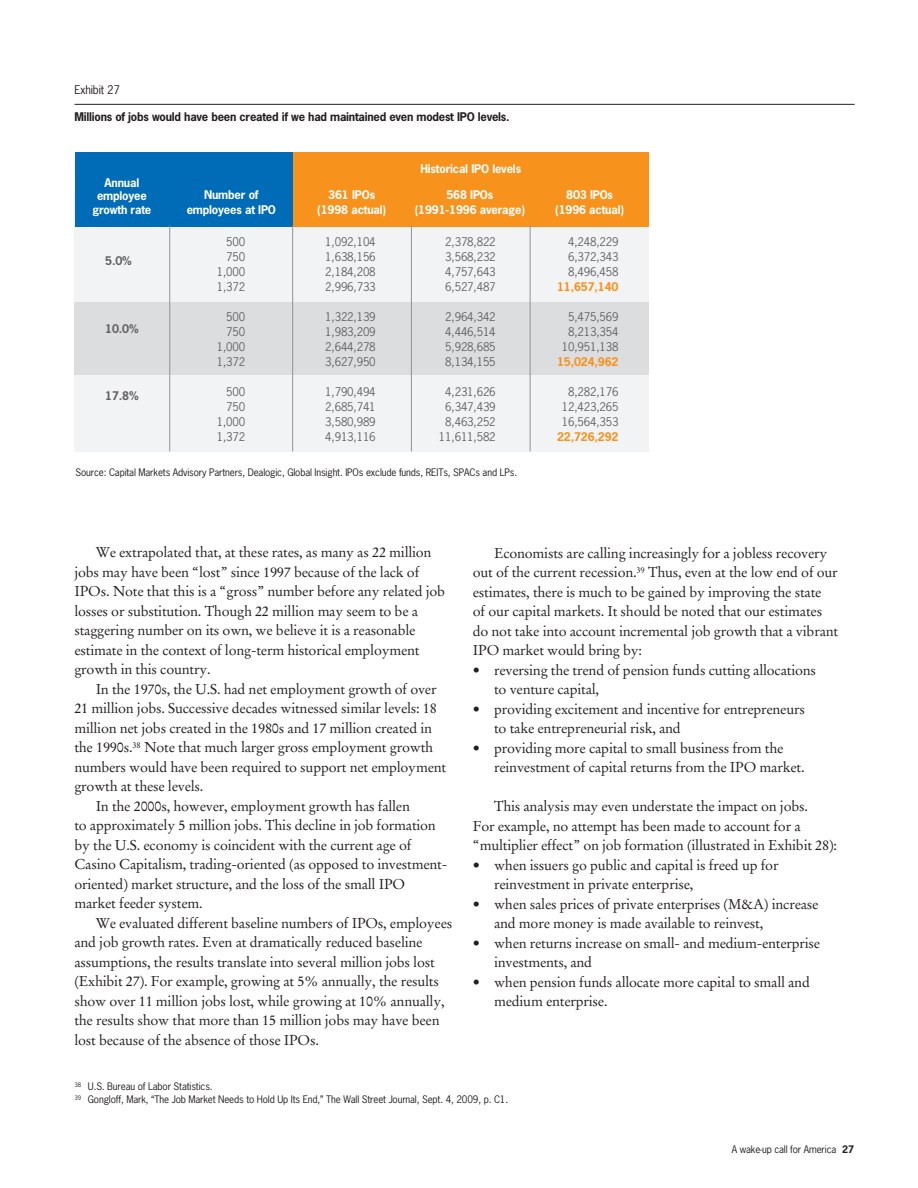
<style>
.page{position:relative;width:918px;height:1188px;background:#fff}
.page>*{position:absolute;margin:0;border:0;box-sizing:border-box;transform-origin:0 0}
.t1{font:14.25px/19.5px "Stempel Garamond LT Std";letter-spacing:-.015em;color:#231f20}
.t2{font:11.25px "News Gothic Std";letter-spacing:-.015em;color:#636366}
.t3{font:700 11.25px/15px "News Gothic Std";letter-spacing:-.015em;color:#fff;text-align:center}
.t4{font:700 11.25px "News Gothic Std";letter-spacing:-.02em;color:#231f20}
.t5{font:700 11.25px "News Gothic Std";letter-spacing:-.015em;color:#f7931d}
.t6{font:700 11.25px "News Gothic Std";color:#636366}
.t7{font:11.25px "News Gothic Std";letter-spacing:-.015em;color:#231f20}
.t8{font:9.75px/12.8px "News Gothic Std";letter-spacing:-.015em;color:#231f20}
.s1{font-weight:700}
</style>
<div class="page">
<hr style="left:74px;top:104px;width:781px;height:1px;background:#231f20">
<div style="left:75px;top:192px;width:574px;height:259px;background:#f2f3f4"></div>
<div style="left:75px;top:303px;width:574px;height:72px;background:#dcdddf"></div>
<div style="left:293px;top:152px;width:356px;height:74px;background:#f7931d"></div>
<div style="left:75px;top:152px;width:218px;height:74px;background:#006bb6"></div>
<hr style="left:411px;top:226px;width:1px;height:225px;background:#919295">
<hr style="left:530px;top:226px;width:1px;height:225px;background:#919295">
<hr style="left:292px;top:226px;width:1px;height:225px;background:#919295">
<hr style="left:170px;top:226px;width:1px;height:225px;background:#919295">
<p class="t7" style="left:74px;top:82px;width:47px">Exhibit 27</p>
<p class="t4" style="left:74px;top:109px;width:437px">Millions of jobs would have been created if we had maintained even modest IPO levels.</p>
<p class="t3" style="left:93px;top:176px;width:60px;line-height:13.5px">Annual employee growth rate</p>
<p class="t6" style="left:105px;top:253px;width:28px">5.0%</p>
<p class="t6" style="left:105px;top:321px;width:35px">10.0%</p>
<p class="t6" style="left:105px;top:388px;width:35px">17.8%</p>
<p class="t3" style="left:187px;top:187px;width:91px">Number of employees at IPO</p>
<p class="t3" style="left:420px;top:161px;width:102px">Historical IPO levels</p>
<p class="t3" style="left:317px;top:187px;width:71px">361 IPOs (1998 actual)</p>
<p class="t3" style="left:415px;top:187px;width:112px">568 IPOs (1991-1996 average)</p>
<p class="t3" style="left:555px;top:187px;width:71px">803 IPOs (1996 actual)</p>
<p class="t2" style="left:226px;top:234px;width:21px">500</p>
<p class="t2" style="left:325px;top:234px;width:52px">1,092,104</p>
<p class="t2" style="left:445px;top:234px;width:52px">2,378,822</p>
<p class="t2" style="left:568px;top:234px;width:52px">4,248,229</p>
<p class="t2" style="left:226px;top:249px;width:21px">750</p>
<p class="t2" style="left:325px;top:249px;width:52px">1,638,156</p>
<p class="t2" style="left:445px;top:249px;width:52px">3,568,232</p>
<p class="t2" style="left:568px;top:249px;width:52px">6,372,343</p>
<p class="t2" style="left:217px;top:264px;width:30px">1,000</p>
<p class="t2" style="left:325px;top:264px;width:52px">2,184,208</p>
<p class="t2" style="left:445px;top:264px;width:52px">4,757,643</p>
<p class="t2" style="left:568px;top:264px;width:52px">8,496,458</p>
<p class="t2" style="left:217px;top:279px;width:30px">1,372</p>
<p class="t2" style="left:325px;top:279px;width:52px">2,996,733</p>
<p class="t2" style="left:445px;top:279px;width:52px">6,527,487</p>
<p class="t5" style="left:557px;top:279px;width:63px">11,657,140</p>
<p class="t2" style="left:226px;top:309px;width:21px">500</p>
<p class="t2" style="left:325px;top:309px;width:52px">1,322,139</p>
<p class="t2" style="left:445px;top:309px;width:52px">2,964,342</p>
<p class="t2" style="left:568px;top:309px;width:52px">5,475,569</p>
<p class="t2" style="left:226px;top:324px;width:21px">750</p>
<p class="t2" style="left:325px;top:324px;width:52px">1,983,209</p>
<p class="t2" style="left:445px;top:324px;width:52px">4,446,514</p>
<p class="t2" style="left:568px;top:324px;width:52px">8,213,354</p>
<p class="t2" style="left:217px;top:339px;width:30px">1,000</p>
<p class="t2" style="left:325px;top:339px;width:52px">2,644,278</p>
<p class="t2" style="left:445px;top:339px;width:52px">5,928,685</p>
<p class="t2" style="left:562px;top:339px;width:58px">10,951,138</p>
<p class="t2" style="left:217px;top:354px;width:30px">1,372</p>
<p class="t2" style="left:325px;top:354px;width:52px">3,627,950</p>
<p class="t2" style="left:445px;top:354px;width:52px">8,134,155</p>
<p class="t5" style="left:557px;top:354px;width:63px">15,024,962</p>
<p class="t2" style="left:226px;top:384px;width:21px">500</p>
<p class="t2" style="left:325px;top:384px;width:52px">1,790,494</p>
<p class="t2" style="left:445px;top:384px;width:52px">4,231,626</p>
<p class="t2" style="left:568px;top:384px;width:52px">8,282,176</p>
<p class="t2" style="left:226px;top:399px;width:21px">750</p>
<p class="t2" style="left:325px;top:399px;width:52px">2,685,741</p>
<p class="t2" style="left:445px;top:399px;width:52px">6,347,439</p>
<p class="t2" style="left:562px;top:399px;width:58px">12,423,265</p>
<p class="t2" style="left:217px;top:414px;width:30px">1,000</p>
<p class="t2" style="left:325px;top:414px;width:52px">3,580,989</p>
<p class="t2" style="left:445px;top:414px;width:52px">8,463,252</p>
<p class="t2" style="left:562px;top:414px;width:58px">16,564,353</p>
<p class="t2" style="left:217px;top:429px;width:30px">1,372</p>
<p class="t2" style="left:325px;top:429px;width:52px">4,913,116</p>
<p class="t2" style="left:439px;top:429px;width:58px">11,611,582</p>
<p class="t5" style="left:557px;top:429px;width:63px">22,726,292</p>
<p class="t8" style="left:76px;top:466px;width:443px">Source: Capital Markets Advisory Partners, Dealogic, Global Insight. IPOs exclude funds, REITs, SPACs and LPs.</p>
<p class="t1" style="left:74px;top:543px;width:372px;text-indent:21px">We extrapolated that, at these rates, as many as 22 million jobs may have been “lost” since 1997 because of the lack of IPOs. Note that this is a “gross” number before any related job losses or substitution. Though 22 million may seem to be a staggering number on its own, we believe it is a reasonable estimate in the context of long-term historical employment growth in this country.</p>
<p class="t1" style="left:96px;top:679px;width:342px">In the 1970s, the U.S. had net employment growth of over</p>
<p class="t1" style="left:74px;top:699px;width:364px">21 million jobs. Successive decades witnessed similar levels: 18</p>
<p class="t1" style="left:74px;top:718px;width:359px">million net jobs created in the 1980s and 17 million created in</p>
<p class="t1" style="left:74px;top:738px;width:360px">the 1990s.<sup>38</sup> Note that much larger gross employment growth</p>
<p class="t1" style="left:74px;top:757px;width:373px">numbers would have been required to support net employment</p>
<p class="t1" style="left:74px;top:777px;width:131px">growth at these levels.</p>
<p class="t1" style="left:96px;top:796px;width:316px">In the 2000s, however, employment growth has fallen</p>
<p class="t1" style="left:74px;top:816px;width:363px">to approximately 5 million jobs. This decline in job formation</p>
<p class="t1" style="left:74px;top:835px;width:339px">by the U.S. economy is coincident with the current age of</p>
<p class="t1" style="left:74px;top:855px;width:374px">Casino Capitalism, trading-oriented (as opposed to investment-</p>
<p class="t1" style="left:74px;top:874px;width:332px">oriented) market structure, and the loss of the small IPO</p>
<p class="t1" style="left:74px;top:894px;width:130px">market feeder system.</p>
<p class="t1" style="left:96px;top:913px;width:358px">We evaluated different baseline numbers of IPOs, employees</p>
<p class="t1" style="left:74px;top:933px;width:350px">and job growth rates. Even at dramatically reduced baseline</p>
<p class="t1" style="left:74px;top:952px;width:362px">assumptions, the results translate into several million jobs lost</p>
<p class="t1" style="left:74px;top:972px;width:366px">(Exhibit 27). For example, growing at 5% annually, the results</p>
<p class="t1" style="left:74px;top:991px;width:372px">show over 11 million jobs lost, while growing at 10% annually,</p>
<p class="t1" style="left:74px;top:1011px;width:367px">the results show that more than 15 million jobs may have been</p>
<p class="t1" style="left:74px;top:1030px;width:246px">lost because of the absence of those IPOs.</p>
<p class="t8" style="left:74px;top:1080px;width:435px"><sup>38</sup> U.S. Bureau of Labor Statistics.<br><sup>39</sup> Gongloff, Mark, “The Job Market Needs to Hold Up Its End,” The Wall Street Journal, Sept. 4, 2009, p. C1.</p>
<p class="t1" style="left:473px;top:543px;width:367px;text-indent:21px">Economists are calling increasingly for a jobless recovery out of the current recession.<sup>39</sup> Thus, even at the low end of our estimates, there is much to be gained by improving the state<br>of our capital markets. It should be noted that our estimates do not take into account incremental job growth that a vibrant IPO market would bring by:</p>
<p class="t1" style="left:494px;top:660px;width:323px;text-indent:-21px">• reversing the trend of pension funds cutting allocations to venture capital,</p>
<p class="t1" style="left:494px;top:699px;width:312px;text-indent:-21px">• providing excitement and incentive for entrepreneurs to take entrepreneurial risk, and</p>
<p class="t1" style="left:494px;top:738px;width:312px;text-indent:-21px">• providing more capital to small business from the reinvestment of capital returns from the IPO market.</p>
<p class="t1" style="left:473px;top:797px;width:366px;text-indent:21px">This analysis may even understate the impact on jobs.<br>For example, no attempt has been made to account for a “multiplier effect” on job formation (illustrated in Exhibit 28):</p>
<p class="t1" style="left:494px;top:855px;width:286px;text-indent:-21px">• when issuers go public and capital is freed up for reinvestment in private enterprise,</p>
<p class="t1" style="left:494px;top:894px;width:326px;text-indent:-21px">• when sales prices of private enterprises (M&amp;A) increase and more money is made available to reinvest,</p>
<p class="t1" style="left:494px;top:933px;width:328px;text-indent:-21px">• when returns increase on small- and medium-enterprise investments, and</p>
<p class="t1" style="left:494px;top:972px;width:317px;text-indent:-21px">• when pension funds allocate more capital to small and medium enterprise.</p>
<p class="t8" style="left:732px;top:1143px;width:124px">A wake-up call for America <span class="s1">27</span></p>
</div>
